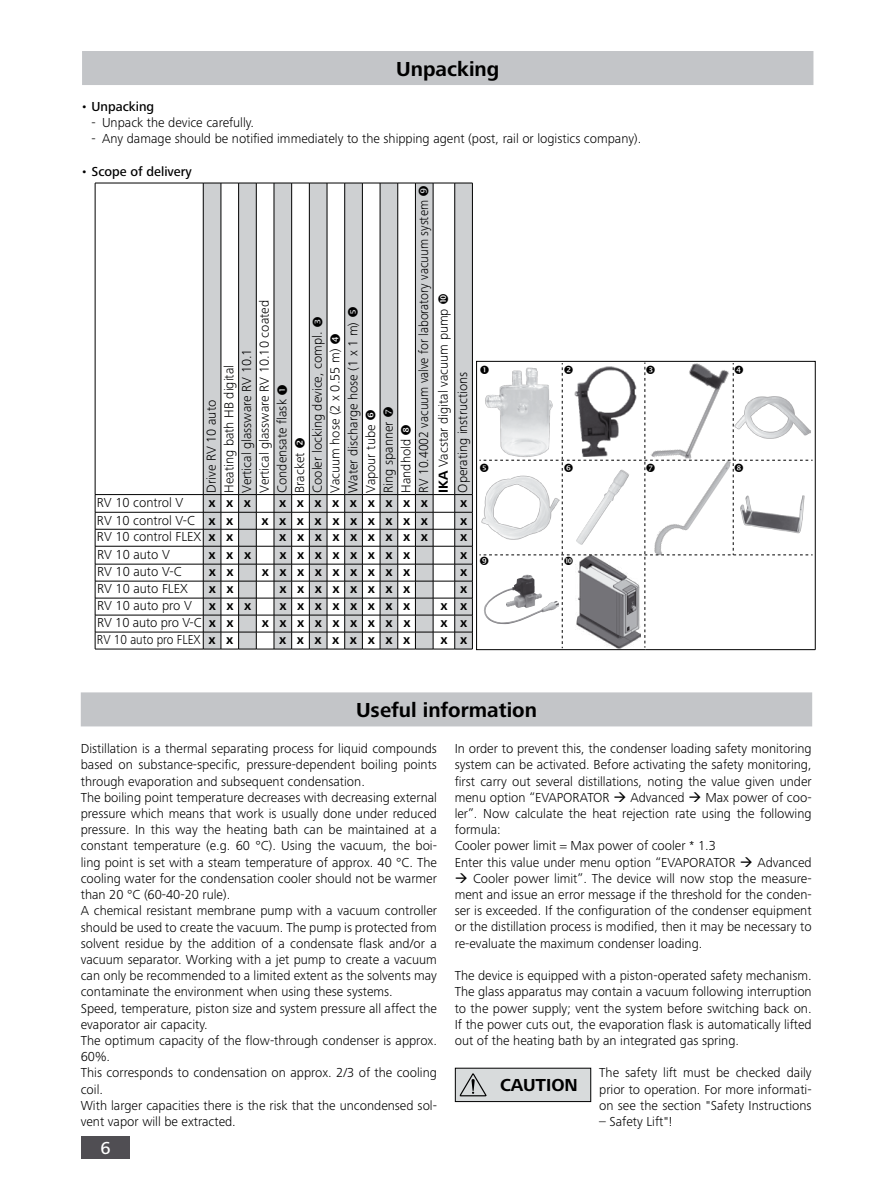
<style>
.page{position:relative;width:893px;height:1187px;background:#fff}
.page>*{position:absolute;margin:0;border:0;box-sizing:border-box;transform-origin:0 0}
.t1{font:700 21px "Frutiger Next IKA";color:#000}
.t2{font:700 18px "Frutiger Next IKA";color:#000}
.t3{font:500 18px "Frutiger Next IKA";color:#fff}
.t4{font:300 13.5px/16.2px "Frutiger Next IKA";color:#000}
.t5{font:700 13.5px "Frutiger Next IKA";letter-spacing:.78em;color:#000}
.t6{font:500 13.5px "Frutiger Next IKA";color:#000}
.t7{font:300 13.5px "Frutiger Next IKA";color:#000;scale:.92 1}
.s1{font-weight:300}
.s2{font-weight:700}
</style>
<div class="page">
<div style="left:82px;top:1135px;width:48px;height:23px;background:#504e53"></div>
<div style="left:82px;top:693px;width:729px;height:32px;background:#c3c5c8"></div>
<div style="left:81px;top:692px;width:731px;height:34px;border:2px solid #c3c5c8"></div>
<div style="left:455px;top:1068px;width:136px;height:33px;background:#d8dbdc"></div>
<svg style="left:459px;top:1073px;width:27px;height:24px"></svg>
<div style="left:83px;top:52px;width:730px;height:32px;background:#c3c5c8"></div>
<div style="left:82px;top:51px;width:731px;height:34px;border:2px solid #c3c5c8"></div>
<hr style="left:95px;top:183px;width:108px;height:1px;background:#000">
<hr style="left:95px;top:183px;width:1px;height:311px;background:#000">
<hr style="left:95px;top:494px;width:108px;height:1px;background:#000">
<hr style="left:95px;top:512px;width:108px;height:1px;background:#000">
<hr style="left:95px;top:529px;width:108px;height:1px;background:#000">
<hr style="left:95px;top:546px;width:108px;height:1px;background:#000">
<hr style="left:95px;top:564px;width:108px;height:1px;background:#000">
<hr style="left:95px;top:581px;width:108px;height:1px;background:#000">
<hr style="left:95px;top:597px;width:108px;height:1px;background:#000">
<hr style="left:95px;top:614px;width:108px;height:1px;background:#000">
<hr style="left:95px;top:631px;width:108px;height:1px;background:#000">
<svg style="left:95px;top:494px;width:1px;height:154px"></svg>
<hr style="left:95px;top:648px;width:108px;height:1px;background:#000">
<hr style="left:645px;top:649px;width:170px;height:1px;background:#000">
<svg style="left:476px;top:361px;width:339px;height:288px"></svg>
<svg style="left:203px;top:183px;width:270px;height:466px"></svg>
<svg style="left:479px;top:362px;width:334px;height:286px"></svg>
<h1 class="t1" style="left:396px;top:57px;width:105px">Unpacking</h1>
<p class="t6" style="left:81px;top:99px;width:75px"><span class="s1">•</span> Unpacking</p>
<p class="t4" style="left:91px;top:115px;width:164px">- Unpack the device carefully.</p>
<p class="t4" style="left:91px;top:131px;width:551px">- Any damage should be notified immediately to the shipping agent (post, rail or logistics company).</p>
<p class="t6" style="left:81px;top:164px;width:113px"><span class="s1">•</span> Scope of delivery</p>
<p class="t4" style="left:202px;top:493px;width:294px;line-height:17.7px;rotate:-90deg">Drive RV 10 auto<br>Heating bath HB digital<br>Vertical glassware RV 10.1<br>Vertical glassware RV 10.10 coated<br>Condensate flask<br>Bracket<br>Cooler locking device, compl.<br>Vacuum hose (2 x 0.55 m)<br>Water discharge hose (1 x 1 m)<br>Vapour tube<br>Ring spanner<br>Handhold<br>RV 10.4002 vacuum valve for laboratory vacuum system</p>
<p class="t4" style="left:433px;top:493px;width:186px;line-height:19.6px;rotate:-90deg"><span class="s2">IKA</span> Vacstar digital vacuum pump<br>Operating instructions</p>
<p class="t4" style="left:97px;top:494px;width:88px">RV 10 control V</p>
<p class="t5" style="left:208px;top:495px;width:44px">xxx</p>
<p class="t5" style="left:279px;top:495px;width:150px">xxxxxxxxx</p>
<p class="t5" style="left:460px;top:495px;width:9px">x</p>
<p class="t4" style="left:97px;top:512px;width:138px">RV 10 control V-C <span class="s2">x x</span></p>
<p class="t5" style="left:262px;top:512px;width:168px">xxxxxxxxxx</p>
<p class="t5" style="left:460px;top:512px;width:9px">x</p>
<p class="t4" style="left:97px;top:529px;width:138px">RV 10 control FLEX <span class="s2">x x</span></p>
<p class="t5" style="left:279px;top:529px;width:150px">xxxxxxxxx</p>
<p class="t5" style="left:460px;top:529px;width:9px">x</p>
<p class="t4" style="left:97px;top:546px;width:74px">RV 10 auto V</p>
<p class="t5" style="left:209px;top:546px;width:44px">xxx</p>
<p class="t5" style="left:279px;top:546px;width:132px">xxxxxxxx</p>
<p class="t5" style="left:460px;top:546px;width:9px">x</p>
<p class="t4" style="left:97px;top:563px;width:86px">RV 10 auto V-C</p>
<p class="t5" style="left:209px;top:564px;width:26px">x x</p>
<p class="t5" style="left:262px;top:564px;width:150px">xxxxxxxxx</p>
<p class="t5" style="left:460px;top:564px;width:9px">x</p>
<p class="t4" style="left:97px;top:580px;width:92px">RV 10 auto FLEX</p>
<p class="t5" style="left:209px;top:581px;width:26px">x x</p>
<p class="t5" style="left:279px;top:581px;width:132px">xxxxxxxx</p>
<p class="t5" style="left:460px;top:581px;width:9px">x</p>
<p class="t4" style="left:97px;top:597px;width:156px">RV 10 auto pro V <span class="s2">x x x</span></p>
<p class="t5" style="left:279px;top:598px;width:132px">xxxxxxxx</p>
<p class="t5" style="left:441px;top:598px;width:28px">x x</p>
<p class="t4" style="left:97px;top:614px;width:138px">RV 10 auto pro V-C <span class="s2">x x</span></p>
<p class="t5" style="left:262px;top:615px;width:150px">xxxxxxxxx</p>
<p class="t5" style="left:441px;top:615px;width:28px">x x</p>
<p class="t7" style="left:97px;top:632px;width:150px">RV 10 auto pro FLEX <span class="s2">x x</span></p>
<p class="t5" style="left:279px;top:632px;width:132px">xxxxxxxx</p>
<p class="t5" style="left:440px;top:632px;width:28px">x x</p>
<h1 class="t1" style="left:356px;top:698px;width:182px">Useful information</h1>
<p class="t4" style="left:455px;top:740px;width:358px">In order to prevent this, the condenser loading safety monitoring system can be activated. Before activating the safety monitoring, first carry out several distillations, noting the value given under menu option “EVAPORATOR → Advanced → Max power of coo&shy;ler”. Now calculate the heat rejection rate using the following formula:<br>Cooler power limit = Max power of cooler * 1.3<br>Enter this value under menu option “EVAPORATOR → Advanced</p>
<p class="t4" style="left:455px;top:870px;width:358px;text-align:justify">→ Cooler power limit”. The device will now stop the measure&shy;ment and issue an error message if the threshold for the conden&shy;ser is exceeded. If the configuration of the condenser equipment or the distillation process is modified, then it may be necessary to re-evaluate the maximum condenser loading.</p>
<p class="t4" style="left:455px;top:967px;width:358px;text-align:justify">The device is equipped with a piston-operated safety mechanism.<br>The glass apparatus may contain a vacuum following interruption to the power supply; vent the system before switching back on.<br>If the power cuts out, the evaporation flask is automatically lifted out of the heating bath by an integrated gas spring.</p>
<p class="t4" style="left:599px;top:1064px;width:214px;text-align:justify">The safety lift must be checked daily prior to operation. For more informati&shy;on see the section "Safety Instructions</p>
<p class="t4" style="left:599px;top:1113px;width:75px">– Safety Lift"!</p>
<p class="t4" style="left:81px;top:740px;width:358px">Distillation is a thermal separating process for liquid compounds based on substance-specific, pressure-dependent boiling points through evaporation and subsequent condensation.<br>The boiling point temperature decreases with decreasing external pressure which means that work is usually done under reduced pressure. In this way the heating bath can be maintained at a constant temperature (e.g. 60 °C). Using the vacuum, the boi&shy;ling point is set with a steam temperature of approx. 40 °C. The cooling water for the condensation cooler should not be warmer than 20 °C (60-40-20 rule).<br>A chemical resistant membrane pump with a vacuum controller should be used to create the vacuum. The pump is protected from solvent residue by the addition of a condensate flask and/or a vacuum separator. Working with a jet pump to create a vacuum can only be recommended to a limited extent as the solvents may contaminate the environment when using these systems.<br>Speed, temperature, piston size and system pressure all affect the evaporator air capacity.<br>The optimum capacity of the flow-through condenser is approx.<br>60%.<br>This corresponds to condensation on approx. 2/3 of the cooling coil.<br>With larger capacities there is the risk that the uncondensed sol&shy;vent vapor will be extracted.</p>
<h2 class="t2" style="left:500px;top:1074px;width:79px">CAUTION</h2>
<h2 class="t3" style="left:101px;top:1137px;width:12px">6</h2>
</div>
